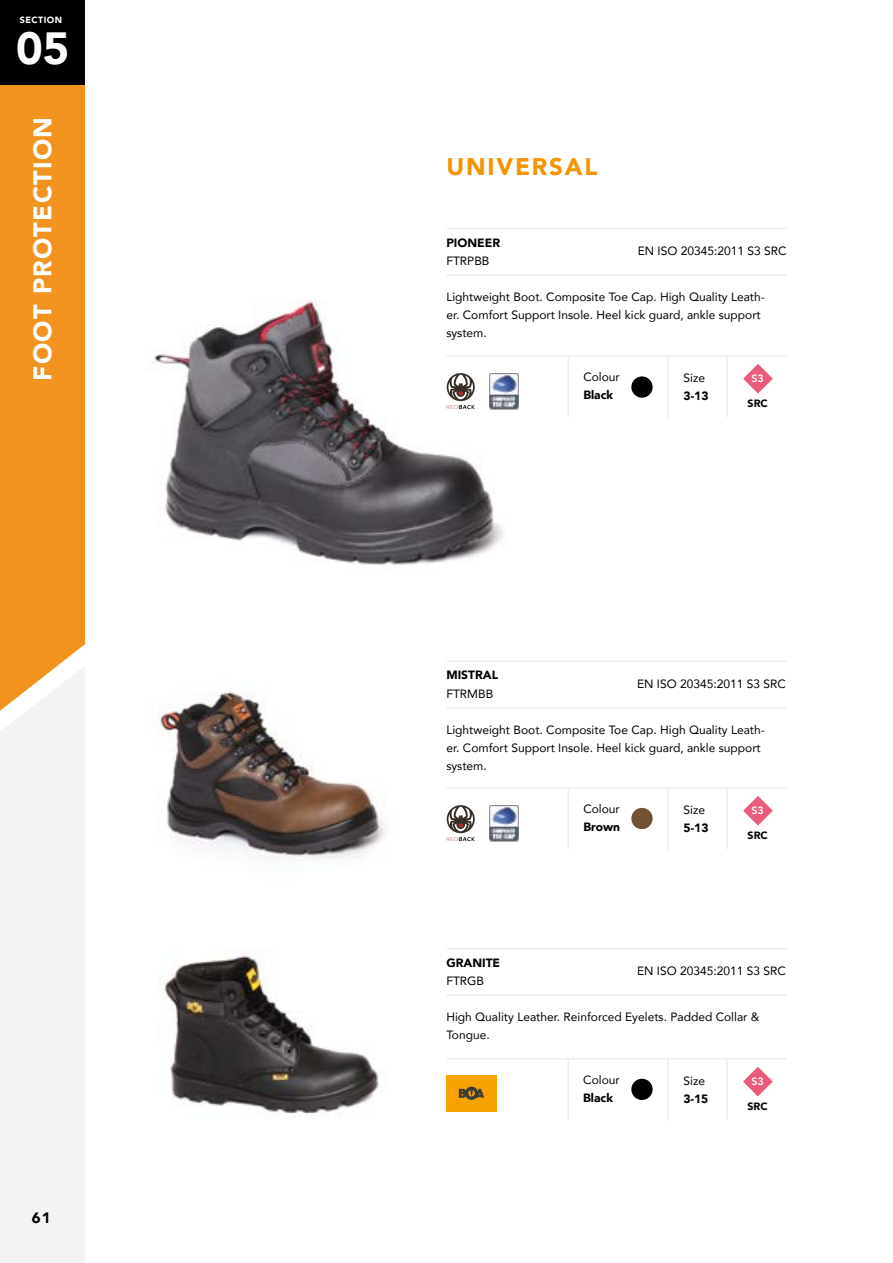
<style>
.page{position:relative;width:893px;height:1263px;background:#fff}
.page>*{position:absolute;margin:0;border:0;box-sizing:border-box;transform-origin:0 0}
.t1{font:900 45px "Avenir";color:#fff}
.t2{font:900 25.5px "Avenir";letter-spacing:.05em;color:#fff}
.t3{font:900 24px "Avenir";letter-spacing:.075em;color:#f49400}
.t4{font:900 15px "Avenir";color:#000}
.t5{font:12px/18px "Avenir";color:#000}
.t6{font:900 12px "Avenir";color:#000}
.t7{font:900 10.65px "Avenir";color:#000}
.t8{font:800 10.65px "Avenir";color:#fff}
.t9{font:900 9px "Avenir";letter-spacing:.05em;color:#fff}
</style>
<div class="page">
<div style="left:0;top:85px;width:85px;height:581px;background:#f2931f"></div>
<div style="left:0;top:0;width:85px;height:85px;background:#000"></div>
<div style="left:0;top:666px;width:85px;height:597px;background:#f3f3f3"></div>
<img style="left:152px;top:299px;width:367px;height:267px">
<hr style="left:446px;top:274px;width:340px;height:2px;background:#ededed">
<hr style="left:447px;top:228px;width:340px;height:1px;background:#ededed">
<hr style="left:446px;top:707px;width:340px;height:1px;background:#ededed">
<hr style="left:447px;top:660px;width:340px;height:2px;background:#ededed">
<hr style="left:446px;top:994px;width:340px;height:2px;background:#ededed">
<hr style="left:447px;top:948px;width:340px;height:1px;background:#ededed">
<img style="left:158px;top:691px;width:229px;height:169px">
<img style="left:163px;top:952px;width:216px;height:162px">
<svg style="left:447px;top:373px;width:28px;height:36px"></svg>
<img style="left:489px;top:373px;width:30px;height:36px">
<svg style="left:447px;top:805px;width:28px;height:36px"></svg>
<img style="left:489px;top:805px;width:30px;height:36px">
<div style="left:447px;top:1075px;width:50px;height:36px;background:#f6a200"></div>
<svg style="left:459px;top:1087px;width:25px;height:13px"></svg>
<svg style="left:743px;top:364px;width:30px;height:29px"></svg>
<hr style="left:726px;top:355px;width:2px;height:62px;background:#ededed">
<hr style="left:667px;top:356px;width:2px;height:62px;background:#ededed">
<hr style="left:568px;top:356px;width:1px;height:61px;background:#ededed">
<hr style="left:447px;top:355px;width:340px;height:2px;background:#ededed">
<svg style="left:743px;top:796px;width:30px;height:29px"></svg>
<hr style="left:726px;top:787px;width:2px;height:62px;background:#ededed">
<hr style="left:667px;top:788px;width:2px;height:62px;background:#ededed">
<hr style="left:568px;top:788px;width:1px;height:61px;background:#ededed">
<hr style="left:447px;top:787px;width:340px;height:2px;background:#ededed">
<svg style="left:743px;top:1067px;width:30px;height:29px"></svg>
<hr style="left:726px;top:1058px;width:2px;height:62px;background:#ededed">
<hr style="left:667px;top:1059px;width:1px;height:62px;background:#ededed">
<hr style="left:567px;top:1059px;width:2px;height:60px;background:#ededed">
<hr style="left:447px;top:1058px;width:339px;height:1px;background:#ededed">
<div style="left:631px;top:376px;width:22px;height:22px;background:#000;border-radius:50%"></div>
<div style="left:631px;top:808px;width:22px;height:21px;background:#715333;border-radius:50%"></div>
<div style="left:631px;top:1079px;width:22px;height:21px;background:#000;border-radius:50%"></div>
<p class="t9" style="left:20px;top:14px;width:44px">SECTION</p>
<h1 class="t1" style="left:16px;top:19px;width:55px">05</h1>
<h2 class="t2" style="left:26px;top:380px;width:265px;rotate:-90deg">FOOT PROTECTION</h2>
<p class="t4" style="left:32px;top:1208px;width:20px">61</p>
<h3 class="t3" style="left:446px;top:151px;width:152px">UNIVERSAL</h3>
<p class="t6" style="left:446px;top:235px;width:55px">PIONEER</p>
<p class="t5" style="left:638px;top:242px;width:150px">EN ISO 20345:2011 S3 SRC</p>
<p class="t5" style="left:446px;top:253px;width:45px">FTRPBB</p>
<p class="t5" style="left:446px;top:289px;width:320px">Lightweight Boot. Composite Toe Cap. High Quality Leath&shy;er. Comfort Support Insole. Heel kick guard, ankle support system.</p>
<p class="t5" style="left:583px;top:368px;width:38px">Colour</p>
<p class="t6" style="left:583px;top:387px;width:31px">Black</p>
<p class="t5" style="left:684px;top:369px;width:23px">Size</p>
<p class="t8" style="left:752px;top:371px;width:14px">S3</p>
<p class="t6" style="left:684px;top:388px;width:26px">3-13</p>
<p class="t7" style="left:748px;top:396px;width:22px">SRC</p>
<p class="t6" style="left:446px;top:667px;width:53px">MISTRAL</p>
<p class="t5" style="left:637px;top:675px;width:150px">EN ISO 20345:2011 S3 SRC</p>
<p class="t5" style="left:446px;top:685px;width:48px">FTRMBB</p>
<p class="t5" style="left:446px;top:721px;width:320px">Lightweight Boot. Composite Toe Cap. High Quality Leath&shy;er. Comfort Support Insole. Heel kick guard, ankle support system.</p>
<p class="t5" style="left:583px;top:800px;width:38px">Colour</p>
<p class="t6" style="left:583px;top:819px;width:38px">Brown</p>
<p class="t5" style="left:684px;top:801px;width:23px">Size</p>
<p class="t8" style="left:752px;top:803px;width:14px">S3</p>
<p class="t6" style="left:684px;top:820px;width:26px">5-13</p>
<p class="t7" style="left:748px;top:828px;width:22px">SRC</p>
<p class="t6" style="left:446px;top:955px;width:55px">GRANITE</p>
<p class="t5" style="left:637px;top:962px;width:150px">EN ISO 20345:2011 S3 SRC</p>
<p class="t5" style="left:446px;top:973px;width:39px">FTRGB</p>
<p class="t5" style="left:446px;top:1009px;width:315px">High Quality Leather. Reinforced Eyelets. Padded Collar &amp;<br>Tongue.</p>
<p class="t5" style="left:583px;top:1071px;width:38px">Colour</p>
<p class="t6" style="left:583px;top:1090px;width:31px">Black</p>
<p class="t5" style="left:683px;top:1072px;width:23px">Size</p>
<p class="t8" style="left:751px;top:1074px;width:14px">S3</p>
<p class="t6" style="left:683px;top:1091px;width:26px">3-15</p>
<p class="t7" style="left:747px;top:1099px;width:22px">SRC</p>
</div>
